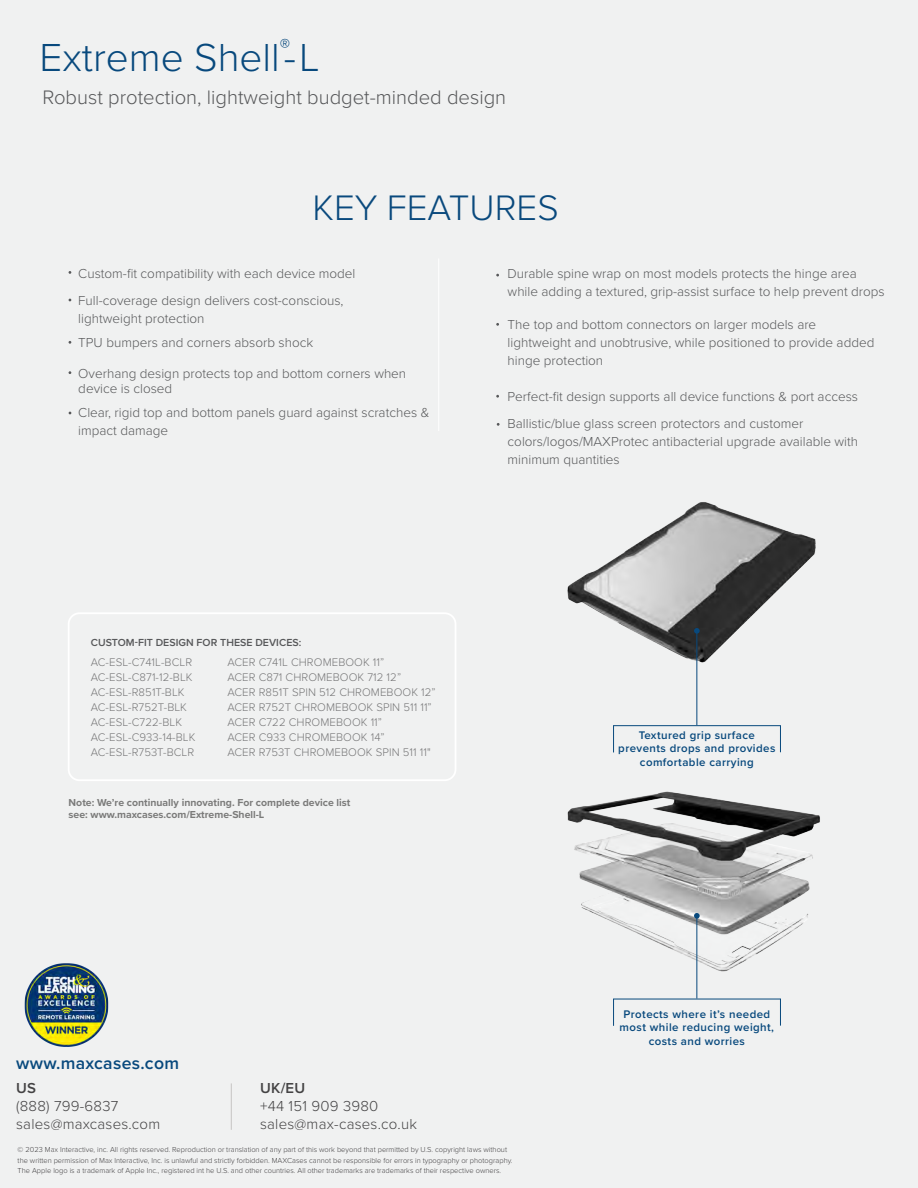
<style>
.page{position:relative;width:918px;height:1188px;background:#f0f1f1}
.page>*{position:absolute;margin:0;border:0;box-sizing:border-box;transform-origin:0 0}
.t1{font:300 40.5px "Proxima Nova";color:#08497d}
.t2{font:300 36.75px "Proxima Nova";color:#09497d}
.t3{font:300 20.25px "Proxima Nova";color:#57585a}
.t4{font:600 17.7px "Proxima Nova";letter-spacing:.015em;color:#08497d}
.t5{font:300 15px/18px "Proxima Nova";letter-spacing:.015em;color:#444344}
.t6{font:600 15px "Proxima Nova";color:#444344}
.t7{font:300 13.5px/18px "Proxima Nova";color:#57585a}
.t8{font:300 11.4px/15px "Proxima Nova";letter-spacing:.005em;color:#767677}
.t9{font:600 11.4px/13.8px "Proxima Nova";letter-spacing:.035em;color:#08497d;text-align:center}
.t10{font:600 10.65px "Proxima Nova";letter-spacing:.005em;color:#57585a}
.t11{font:700 10.5px/12px "Proxima Nova";color:#7b7b7a}
.t12{font:300 7.5px/10.5px "Proxima Nova";color:#444244}
</style>
<div class="page">
<img style="left:567px;top:502px;width:249px;height:197px">
<img style="left:567px;top:791px;width:253px;height:196px">
<hr style="left:438px;top:258px;width:1px;height:173px;background:#fff">
<div style="left:68px;top:612px;width:388px;height:169px;border:2px solid #fff;border-radius:11px"></div>
<svg style="left:780px;top:726px;width:1px;height:26px"></svg>
<hr style="left:613px;top:725px;width:168px;height:1px;background:#08497d">
<svg style="left:613px;top:726px;width:1px;height:26px"></svg>
<hr style="left:696px;top:631px;width:1px;height:94px;background:#08497d">
<svg style="left:694px;top:628px;width:6px;height:6px"></svg>
<svg style="left:780px;top:1000px;width:1px;height:26px"></svg>
<hr style="left:613px;top:999px;width:168px;height:1px;background:#08497d">
<svg style="left:613px;top:1000px;width:1px;height:26px"></svg>
<hr style="left:696px;top:916px;width:1px;height:83px;background:#08497d">
<svg style="left:694px;top:913px;width:6px;height:6px"></svg>
<hr style="left:231px;top:1083px;width:1px;height:47px;background:#c6c4c3">
<img style="left:24px;top:963px;width:85px;height:84px">
<h1 class="t1" style="left:40px;top:27px;width:281px">Extreme Shell<sup>®</sup>-L</h1>
<h3 class="t3" style="left:43px;top:82px;width:465px">Robust protection, lightweight budget-minded design</h3>
<h2 class="t2" style="left:313px;top:180px;width:248px">KEY FEATURES</h2>
<p class="t7" style="left:78px;top:259px;width:279px;line-height:27px">Custom-fit compatibility with each device model<br>Full-coverage design delivers cost-conscious,</p>
<p class="t7" style="left:78px;top:306px;width:236px;line-height:24px">lightweight protection<br>TPU bumpers and corners absorb shock</p>
<p class="t7" style="left:78px;top:365px;width:329px;line-height:15px">Overhang design protects top and bottom corners when device is closed</p>
<p class="t7" style="left:78px;top:403px;width:352px">Clear, rigid top and bottom panels guard against scratches &amp; impact damage</p>
<p class="t10" style="left:91px;top:635px;width:212px">CUSTOM-FIT DESIGN FOR THESE DEVICES:</p>
<p class="t8" style="left:227px;top:654px;width:210px">ACER C741L CHROMEBOOK 11”<br>ACER C871 CHROMEBOOK 712 12”<br>ACER R851T SPIN 512 CHROMEBOOK 12”<br>ACER R752T CHROMEBOOK SPIN 511 11”<br>ACER C722 CHROMEBOOK 11”<br>ACER C933 CHROMEBOOK 14”<br>ACER R753T CHROMEBOOK SPIN 511 11"</p>
<p class="t8" style="left:91px;top:654px;width:106px">AC-ESL-C741L-BCLR<br>AC-ESL-C871-12-BLK<br>AC-ESL-R851T-BLK<br>AC-ESL-R752T-BLK<br>AC-ESL-C722-BLK<br>AC-ESL-C933-14-BLK<br>AC-ESL-R753T-BCLR</p>
<p class="t11" style="left:69px;top:796px;width:283px">Note: We’re continually innovating. For complete device list see: www.maxcases.com/Extreme-Shell-L</p>
<p class="t7" style="left:508px;top:264px;width:379px">Durable spine wrap on most models protects the hinge area while adding a textured, grip-assist surface to help prevent drops</p>
<p class="t7" style="left:508px;top:315px;width:368px">The top and bottom connectors on larger models are lightweight and unobtrusive, while positioned to provide added hinge protection</p>
<p class="t7" style="left:508px;top:382px;width:352px;line-height:27px">Perfect-fit design supports all device functions &amp; port access<br>Ballistic/blue glass screen protectors and customer</p>
<p class="t7" style="left:508px;top:432px;width:352px">colors/logos/MAXProtec antibacterial upgrade available with minimum quantities</p>
<p class="t9" style="left:618px;top:728px;width:159px">Textured grip surface prevents drops and provides comfortable carrying</p>
<h3 class="t4" style="left:16px;top:1050px;width:164px">www.maxcases.com</h3>
<p class="t9" style="left:620px;top:1006px;width:156px">Protects where it’s needed most while reducing weight, costs and worries</p>
<p class="t6" style="left:260px;top:1077px;width:47px">UK/EU</p>
<p class="t5" style="left:260px;top:1097px;width:158px">+44 151 909 3980 sales@max-cases.co.uk</p>
<p class="t12" style="left:18px;top:1144px;width:496px">© 2023 Max Interactive, inc. All rights reserved. Reproduction or translation of any part of this work beyond that permitted by U.S. copyright laws without the written permission of Max Interactive, Inc. is unlawful and strictly forbidden. MAXCases cannot be responsible for errors in typography or photography.<br>The Apple logo is a trademark of Apple Inc., registered int he U.S. and other countries. All other trademarks are trademarks of their respective owners.</p>
<p class="t6" style="left:16px;top:1077px;width:21px">US</p>
<p class="t5" style="left:16px;top:1097px;width:146px">(888) 799-6837 sales@maxcases.com</p>
</div>
